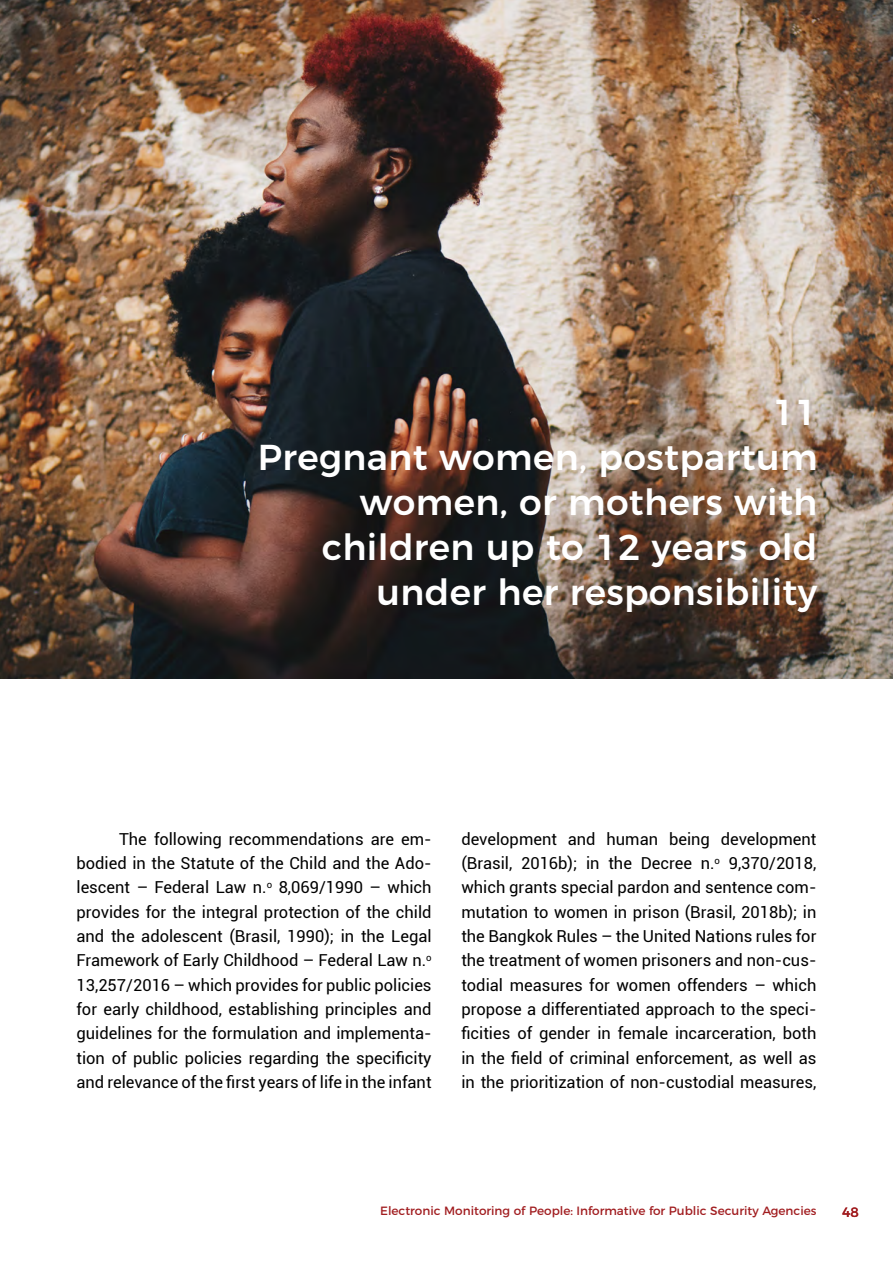
<style>
.page{position:relative;width:893px;height:1263px;background:#fff}
.page>*{position:absolute;margin:0;border:0;box-sizing:border-box;transform-origin:0 0}
.t1{font:500 36px/45px "Montserrat";letter-spacing:.01em;color:#fff;text-align:right}
.t2{font:16.5px/24.3px "Roboto";color:#000;text-align:justify}
.t3{font:13.5px "Montserrat";color:#a11d20}
.t4{font:12px "Montserrat";color:#a11d20}
</style>
<div class="page">
<img style="left:0;top:0;width:893px;height:678px">
<h1 class="t1" style="left:258px;top:387px;width:561px">11<br>Pregnant women, postpartum women, or mothers with children up to 12 years old under her responsibility</h1>
<p class="t2" style="left:77px;top:826px;width:357px;text-indent:43px">The following recommendations are em&shy;bodied in the Statute of the Child and the Ado&shy;lescent – Federal Law n.<sup>o</sup> 8,069/1990 – which provides for the integral protection of the child and the adolescent (Brasil, 1990); in the Legal Framework of Early Childhood – Federal Law n.<sup>o </sup>13,257/2016 – which provides for public policies for early childhood, establishing principles and guidelines for the formulation and implementa&shy;tion of public policies regarding the specificity and relevance of the first years of life in the infant</p>
<p class="t2" style="left:461px;top:826px;width:357px">development and human being development (Brasil, 2016b); in the Decree n.<sup>o</sup> 9,370/2018, which grants special pardon and sentence com&shy;mutation to women in prison (Brasil, 2018b); in the Bangkok Rules – the United Nations rules for the treatment of women prisoners and non-cus&shy;todial measures for women offenders – which propose a differentiated approach to the speci&shy;ficities of gender in female incarceration, both in the field of criminal enforcement, as well as in the prioritization of non-custodial measures,</p>
<p class="t4" style="left:380px;top:1201px;width:438px">Electronic Monitoring of People: Informative for Public Security Agencies</p>
<p class="t3" style="left:842px;top:1201px;width:18px">48</p>
</div>
